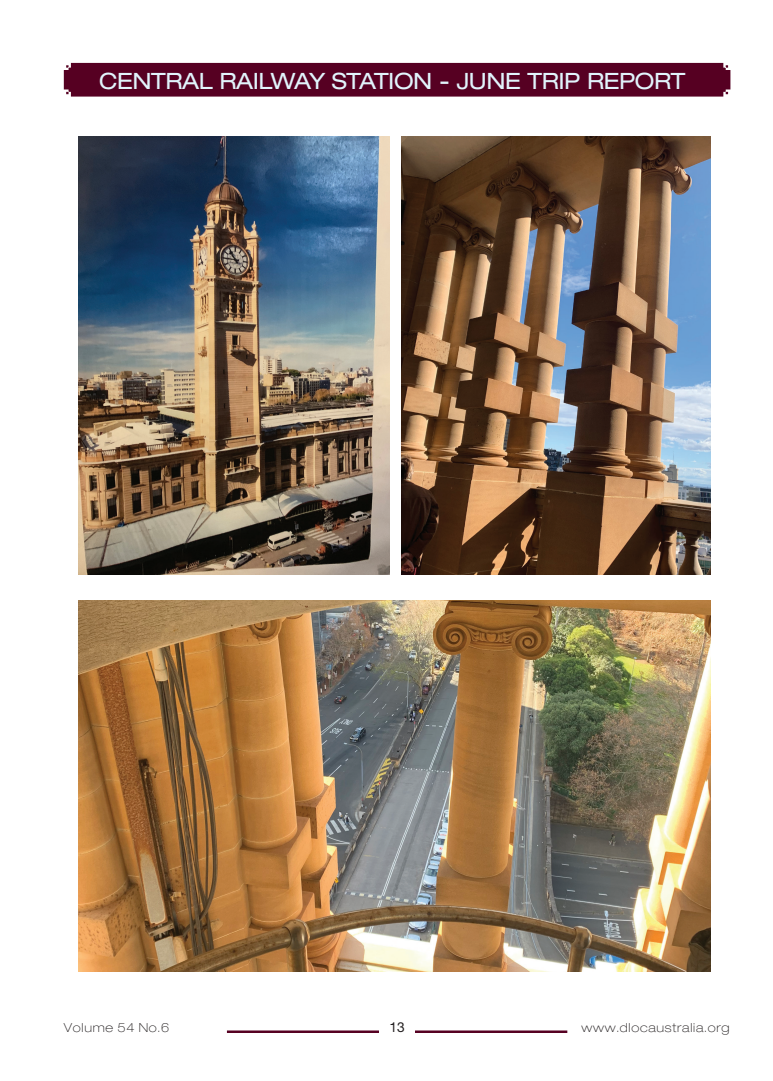
<style>
.page{position:relative;width:773px;height:1081px;background:#fff}
.page>*{position:absolute;margin:0;border:0;box-sizing:border-box;transform-origin:0 0}
.t1{font:expanded 22.5px "Helvetica Neue";letter-spacing:-.02em;color:#e1f4fc}
.t2{font:13.75px "Helvetica Neue";color:#231f20}
.t3{font:100 expanded 12.5px "Helvetica Neue";letter-spacing:.06em;color:#231f20}
</style>
<div class="page">
<hr style="left:227px;top:1030px;width:340px;height:3px;background:#560022">
<div style="left:64px;top:63px;width:666px;height:34px;background:#560022"></div>
<div style="left:379px;top:1013px;width:36px;height:28px;background:#fff"></div>
<img style="left:79px;top:136px;width:310px;height:438px">
<img style="left:79px;top:601px;width:631px;height:370px">
<img style="left:402px;top:136px;width:308px;height:438px">
<p class="t1" style="left:99px;top:67px;width:587px">CENTRAL RAILWAY STATION - JUNE TRIP REPORT</p>
<p class="t3" style="left:64px;top:1019px;width:107px">Volume 54 No.6</p>
<p class="t2" style="left:389px;top:1019px;width:17px">13</p>
<p class="t3" style="left:581px;top:1019px;width:150px">www.dlocaustralia.org</p>
</div>
